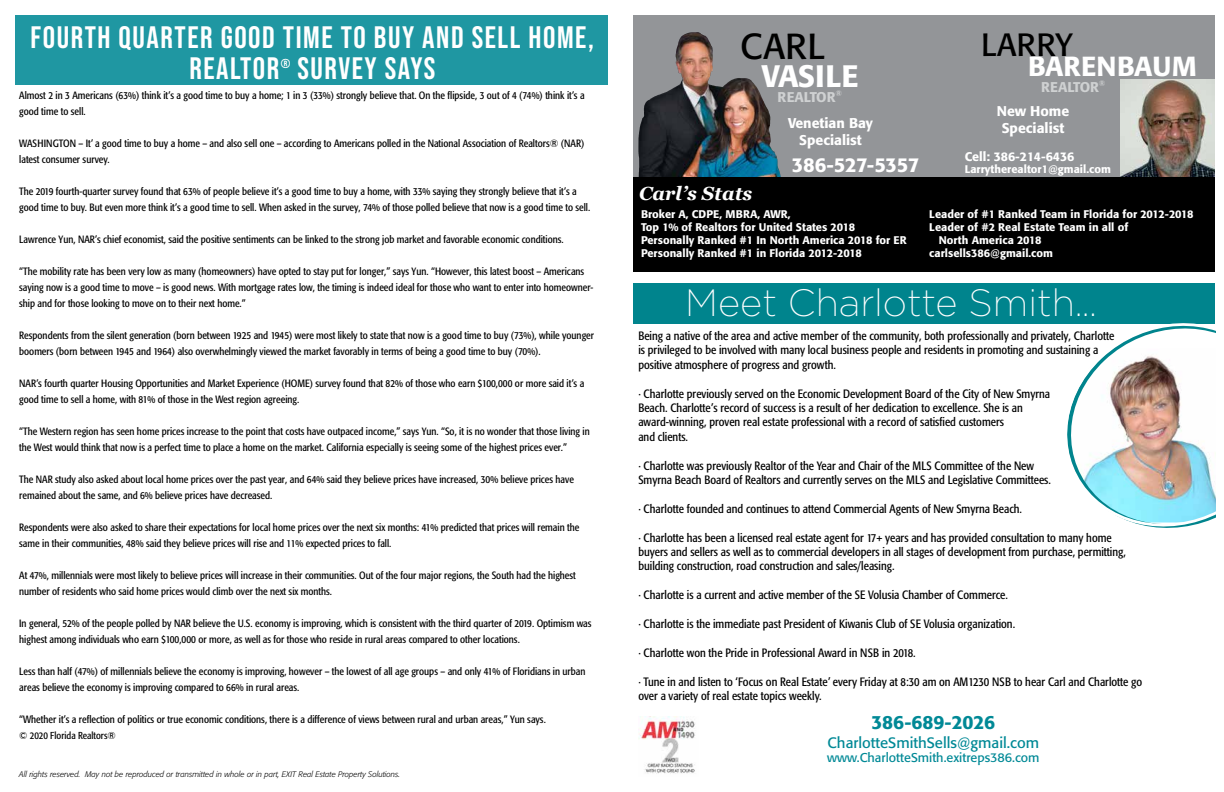
<style>
.page{position:relative;width:1224px;height:792px;background:#fff}
.page>*{position:absolute;margin:0;border:0;box-sizing:border-box;transform-origin:0 0}
.t1{font:200 38px "Gotham";color:#fff}
.t2{font:35.9px "Formata";color:#000}
.t3{font:31.9px "Formata";letter-spacing:.01em;color:#000}
.t4{font:31px/31px "Bebas Neue";letter-spacing:.05em;color:#fff}
.t5{font:500 30.7px "Formata";color:#fff}
.t6{font:500 27.4px "Formata";color:#fff}
.t7{font:500 20px "Formata";letter-spacing:-.02em;color:#fff}
.t8{font:500 19px "Formata";color:#008996}
.t9{font:italic 700 19px "Georgia";color:#fff}
.t10{font:14.9px "Formata";color:#008996}
.t11{font:500 14px/25.5px "Formata";color:#fff}
.t12{font:500 14px "Formata";color:#cfd1d2}
.t13{font:13px "Bebas Neue";color:#fff}
.t14{font:12.6px "Formata";color:#008996}
.t15{font:500 12.5px "Formata";color:#fff}
.t16{font:condensed 12px/14.4px "Formata";color:#000}
.t17{font:500 11px/13px "Formata";color:#fff}
.t18{font:condensed 10.5px/16px "Formata";color:#000}
.t19{font:condensed 10px "Formata";color:#000}
.t20{font:italic 300 8px "Formata";color:#000}
.s1{color:#cfd1d2}
</style>
<div class="page">
<div style="left:15px;top:15px;width:593px;height:70px;background:#1f97a2"></div>
<svg style="left:634px;top:15px;width:581px;height:162px;fill:#939598"></svg>
<img style="left:676px;top:32px;width:20px;height:39px">
<img style="left:1120px;top:80px;width:95px;height:97px">
<div style="left:633px;top:177px;width:582px;height:94px;background:#000"></div>
<div style="left:633px;top:283px;width:582px;height:41px;background:#00848d"></div>
<img style="left:1067px;top:323px;width:149px;height:205px">
<img style="left:638px;top:717px;width:57px;height:57px">
<h3 class="t4" style="left:189px;top:21px;width:406px;text-indent:-159px">FOURTH QUARTER GOOD TIME TO BUY AND SELL HOME,<br>REALTOR</h3>
<p class="t13" style="left:281px;top:56px;width:11px">®</p>
<h3 class="t4" style="left:297px;top:52px;width:139px">SURVEY SAYS</h3>
<p class="t18" style="left:19px;top:87px;width:567px">Almost 2 in 3 Americans (63%) think it’s a good time to buy a home; 1 in 3 (33%) strongly believe that. On the flipside, 3 out of 4 (74%) think it’s a good time to sell.</p>
<p class="t18" style="left:19px;top:135px;width:567px">WASHINGTON – It’ a good time to buy a home – and also sell one – according to Americans polled in the National Association of Realtors® (NAR) latest consumer survey.</p>
<p class="t18" style="left:19px;top:184px;width:573px">The 2019 fourth-quarter survey found that 63% of people believe it’s a good time to buy a home, with 33% saying they strongly believe that it’s a good time to buy. But even more think it’s a good time to sell. When asked in the survey, 74% of those polled believe that now is a good time to sell.</p>
<p class="t18" style="left:19px;top:232px;width:546px">Lawrence Yun, NAR’s chief economist, said the positive sentiments can be linked to the strong job market and favorable economic conditions.</p>
<p class="t18" style="left:19px;top:264px;width:576px">“The mobility rate has been very low as many (homeowners) have opted to stay put for longer,” says Yun. “However, this latest boost – Americans saying now is a good time to move – is good news. With mortgage rates low, the timing is indeed ideal for those who want to enter into homeowner&shy;ship and for those looking to move on to their next home.”</p>
<p class="t18" style="left:19px;top:328px;width:576px">Respondents from the silent generation (born between 1925 and 1945) were most likely to state that now is a good time to buy (73%), while younger boomers (born between 1945 and 1964) also overwhelmingly viewed the market favorably in terms of being a good time to buy (70%).</p>
<p class="t18" style="left:19px;top:376px;width:567px">NAR’s fourth quarter Housing Opportunities and Market Experience (HOME) survey found that 82% of those who earn $100,000 or more said it’s a good time to sell a home, with 81% of those in the West region agreeing.</p>
<p class="t18" style="left:19px;top:424px;width:572px">“The Western region has seen home prices increase to the point that costs have outpaced income,” says Yun. “So, it is no wonder that those living in the West would think that now is a perfect time to place a home on the market. California especially is seeing some of the highest prices ever.”</p>
<p class="t18" style="left:19px;top:472px;width:556px">The NAR study also asked about local home prices over the past year, and 64% said they believe prices have increased, 30% believe prices have remained about the same, and 6% believe prices have decreased.</p>
<p class="t18" style="left:19px;top:520px;width:562px">Respondents were also asked to share their expectations for local home prices over the next six months: 41% predicted that prices will remain the same in their communities, 48% said they believe prices will rise and 11% expected prices to fall.</p>
<p class="t18" style="left:19px;top:568px;width:558px">At 47%, millennials were most likely to believe prices will increase in their communities. Out of the four major regions, the South had the highest number of residents who said home prices would climb over the next six months.</p>
<p class="t18" style="left:19px;top:616px;width:574px">In general, 52% of the people polled by NAR believe the U.S. economy is improving, which is consistent with the third quarter of 2019. Optimism was highest among individuals who earn $100,000 or more, as well as for those who reside in rural areas compared to other locations.</p>
<p class="t18" style="left:19px;top:664px;width:568px">Less than half (47%) of millennials believe the economy is improving, however – the lowest of all age groups – and only 41% of Floridians in urban areas believe the economy is improving compared to 66% in rural areas.</p>
<p class="t18" style="left:19px;top:712px;width:528px">“Whether it’s a reflection of politics or true economic conditions, there is a difference of views between rural and urban areas,” Yun says.</p>
<p class="t19" style="left:19px;top:730px;width:98px">© 2020 Florida Realtors®</p>
<p class="t20" style="left:19px;top:770px;width:382px">All rights reserved. May not be reproduced or transmitted in whole or in part, EXIT Real Estate Property Solutions.</p>
<h2 class="t2" style="left:740px;top:25px;width:86px">CARL</h2>
<h3 class="t3" style="left:981px;top:25px;width:93px">LARRY</h3>
<h3 class="t5" style="left:762px;top:57px;width:98px">VASILE</h3>
<h3 class="t6" style="left:1028px;top:49px;width:170px">BARENBAUM</h3>
<h3 class="t12" style="left:1041px;top:78px;width:66px">REALTOR<sup>®</sup></h3>
<h3 class="t11" style="left:788px;top:85px;width:86px;text-indent:-10px"><span class="s1">REALTOR</span><sup>®<br></sup>Venetian Bay</h3>
<h3 class="t11" style="left:799px;top:127px;width:64px">Specialist</h3>
<h3 class="t7" style="left:792px;top:153px;width:129px">386-527-5357</h3>
<h3 class="t11" style="left:997px;top:103px;width:74px;line-height:16.8px;text-align:center">New Home<br>Specialist</h3>
<p class="t15" style="left:965px;top:149px;width:111px">Cell: 386-214-6436</p>
<p class="t17" style="left:965px;top:163px;width:148px">Larrytherealtor1@gmail.com</p>
<h3 class="t9" style="left:639px;top:181px;width:115px">Carl’s Stats</h3>
<p class="t17" style="left:641px;top:207px;width:267px">Broker A, CDPE, MBRA, AWR,<br>Top 1% of Realtors for United States 2018<br>Personally Ranked #1 In North America 2018 for ER Personally Ranked #1 in Florida 2012-2018</p>
<p class="t17" style="left:929px;top:207px;width:266px">Leader of #1 Ranked Team in Florida for 2012-2018</p>
<p class="t17" style="left:929px;top:220px;width:200px">Leader of #2 Real Estate Team in all of</p>
<p class="t17" style="left:939px;top:233px;width:104px">North America 2018</p>
<p class="t17" style="left:929px;top:246px;width:125px">carlsells386@gmail.com</p>
<h1 class="t1" style="left:685px;top:279px;width:413px">Meet Charlotte Smith...</h1>
<p class="t16" style="left:638px;top:329px;width:477px">Being a native of the area and active member of the community, both professionally and privately, Charlotte is privileged to be involved with many local business people and residents in promoting and sustaining a positive atmosphere of progress and growth.</p>
<p class="t16" style="left:638px;top:386px;width:413px">· Charlotte previously served on the Economic Development Board of the City of New Smyrna Beach. Charlotte’s record of success is a result of her dedication to excellence. She is an award-winning, proven real estate professional with a record of satisfied customers<br>and clients.</p>
<p class="t16" style="left:638px;top:458px;width:414px">· Charlotte was previously Realtor of the Year and Chair of the MLS Committee of the New<br>Smyrna Beach Board of Realtors and currently serves on the MLS and Legislative Committees.</p>
<p class="t16" style="left:638px;top:502px;width:385px">· Charlotte founded and continues to attend Commercial Agents of New Smyrna Beach.</p>
<p class="t16" style="left:638px;top:530px;width:489px">· Charlotte has been a licensed real estate agent for 17+ years and has provided consultation to many home buyers and sellers as well as to commercial developers in all stages of development from purchase, permitting, building construction, road construction and sales/leasing.</p>
<p class="t16" style="left:638px;top:588px;width:371px">· Charlotte is a current and active member of the SE Volusia Chamber of Commerce.</p>
<p class="t16" style="left:638px;top:617px;width:378px">· Charlotte is the immediate past President of Kiwanis Club of SE Volusia organization.</p>
<p class="t16" style="left:638px;top:646px;width:279px">· Charlotte won the Pride in Professional Award in NSB in 2018.</p>
<p class="t16" style="left:638px;top:674px;width:505px">· Tune in and listen to ‘Focus on Real Estate’ every Friday at 8:30 am on AM1230 NSB to hear Carl and Charlotte go over a variety of real estate topics weekly.</p>
<h3 class="t8" style="left:872px;top:710px;width:125px">386-689-2026</h3>
<h3 class="t10" style="left:828px;top:733px;width:213px">CharlotteSmithSells@gmail.com</h3>
<p class="t14" style="left:827px;top:750px;width:214px">www.CharlotteSmith.exitreps386.com</p>
</div>
